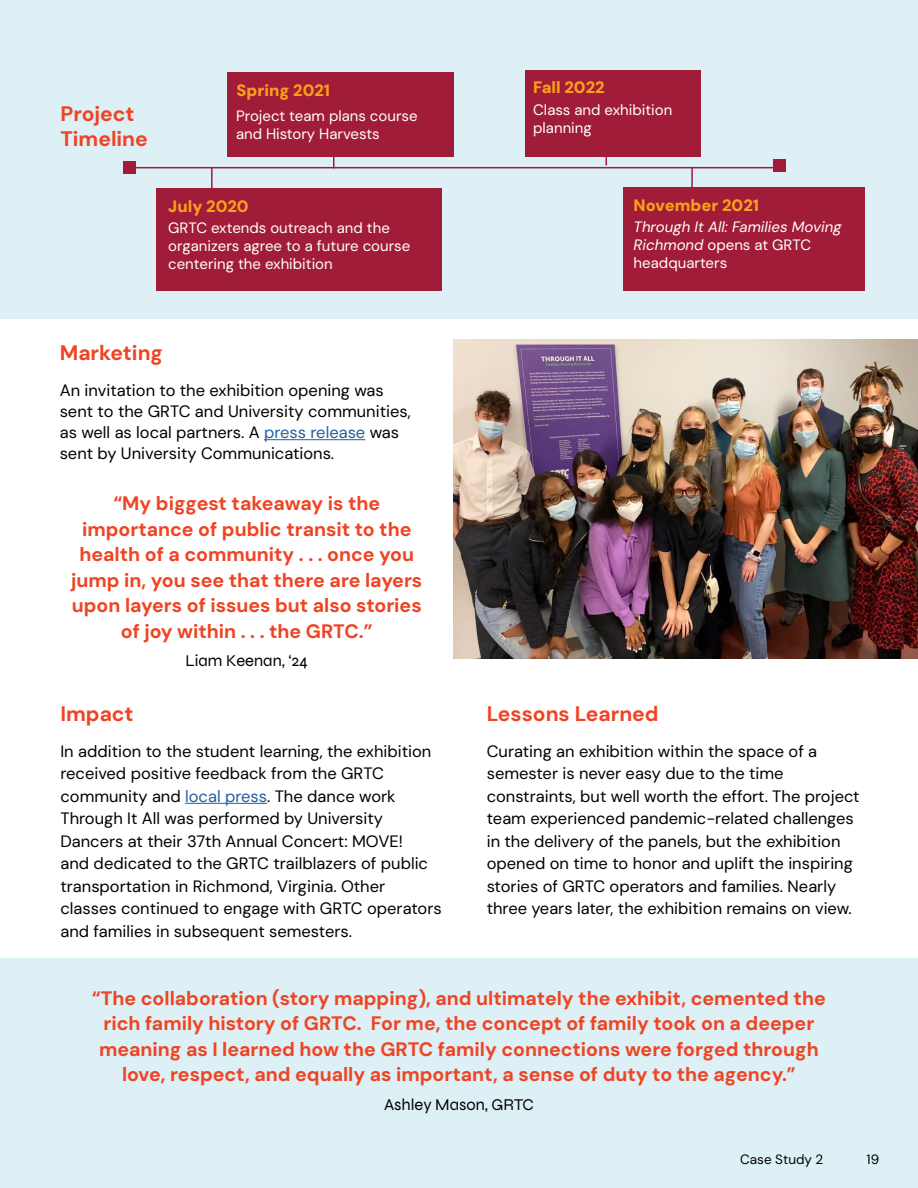
<style>
.page{position:relative;width:918px;height:1188px;background:#fff}
.page>*{position:absolute;margin:0;border:0;box-sizing:border-box;transform-origin:0 0}
.t1{font:700 21px/25.2px "DM Sans 18 pt";color:#ef4423}
.t2{font:700 19.5px/25.5px "DM Sans 18 pt";color:#ef4423;text-align:center}
.t3{font:16.5px/22.5px "DM Sans 18 pt";color:#000}
.t4{font:900 16.5px "DM Sans 18 pt";color:#f99f1c}
.t5{font:16.5px "Syne";color:#000}
.t6{font:15px/18px "DM Sans 18 pt";color:#fff}
.t7{font:italic 15px/18px "DM Sans 18 pt";color:#fff}
.t8{font:13.5px "DM Sans 18 pt";color:#000}
.s1{color:#215e9e}
.s2{font-style:normal}
</style>
<div class="page">
<div style="left:0;top:958px;width:918px;height:230px;background:#ddf0f5"></div>
<div style="left:0;top:0;width:918px;height:319px;background:#ddf0f5"></div>
<hr style="left:185px;top:803px;width:82px;height:1px;background:#215e9e">
<hr style="left:264px;top:439px;width:101px;height:1px;background:#215e9e">
<hr style="left:333px;top:111px;width:2px;height:57px;background:#a11c38">
<div style="left:157px;top:188px;width:285px;height:103px;background:#a11c38"></div>
<hr style="left:129px;top:167px;width:650px;height:1px;background:#a11c38">
<div style="left:228px;top:73px;width:226px;height:84px;background:#a11c38"></div>
<div style="left:525px;top:70px;width:175px;height:87px;background:#a11c38"></div>
<div style="left:623px;top:188px;width:242px;height:103px;background:#a11c38"></div>
<hr style="left:211px;top:168px;width:2px;height:20px;background:#a11c38">
<hr style="left:691px;top:167px;width:2px;height:27px;background:#a11c38">
<img style="left:454px;top:340px;width:464px;height:318px">
<div style="left:123px;top:161px;width:13px;height:13px;background:#a11c38"></div>
<div style="left:773px;top:159px;width:13px;height:13px;background:#a11c38"></div>
<p class="t1" style="left:60px;top:101px;width:89px">Project<br>Timeline</p>
<p class="t4" style="left:237px;top:80px;width:95px">Spring 2021</p>
<p class="t6" style="left:236px;top:107px;width:183px">Project team plans course and History Harvests</p>
<p class="t4" style="left:168px;top:195px;width:82px">July 2020</p>
<p class="t6" style="left:168px;top:219px;width:244px">GRTC extends outreach and the organizers agree to a future course centering the exhibition</p>
<p class="t1" style="left:60px;top:341px;width:105px">Marketing</p>
<p class="t3" style="left:60px;top:380px;width:353px;line-height:21px">An invitation to the exhibition opening was sent to the GRTC and University communities, as well as local partners. A <span class="s1">press release</span> was sent by University Communications.</p>
<p class="t2" style="left:71px;top:491px;width:353px">“My biggest takeaway is the importance of public transit to the health of a community . . . once you jump in, you see that there are layers upon layers of issues but also stories of joy within . . . the GRTC.”</p>
<p class="t5" style="left:185px;top:651px;width:124px">Liam Keenan, ‘24</p>
<p class="t1" style="left:60px;top:701px;width:75px">Impact</p>
<p class="t3" style="left:60px;top:740px;width:383px">In addition to the student learning, the exhibition received positive feedback from the GRTC community and <span class="s1">local press</span>. The dance work Through It All was performed by University Dancers at their 37th Annual Concert: MOVE!<br>and dedicated to the GRTC trailblazers of public transportation in Richmond, Virginia. Other classes continued to engage with GRTC operators and families in subsequent semesters.</p>
<p class="t4" style="left:533px;top:77px;width:73px">Fall 2022</p>
<p class="t6" style="left:533px;top:100px;width:141px">Class and exhibition planning</p>
<p class="t4" style="left:634px;top:195px;width:127px">November 2021</p>
<p class="t7" style="left:634px;top:218px;width:209px">Through It All: Families Moving<br>Richmond <span class="s2">opens at GRTC headquarters</span></p>
<p class="t1" style="left:487px;top:701px;width:173px">Lessons Learned</p>
<p class="t3" style="left:487px;top:740px;width:374px">Curating an exhibition within the space of a semester is never easy due to the time constraints, but well worth the effort. The project team experienced pandemic-related challenges in the delivery of the panels, but the exhibition opened on time to honor and uplift the inspiring stories of GRTC operators and families. Nearly three years later, the exhibition remains on view.</p>
<p class="t2" style="left:92px;top:985px;width:735px">“The collaboration (story mapping), and ultimately the exhibit, cemented the rich family history of GRTC. For me, the concept of family took on a deeper meaning as I learned how the GRTC family connections were forged through love, respect, and equally as important, a sense of duty to the agency.”</p>
<p class="t5" style="left:384px;top:1094px;width:151px">Ashley Mason, GRTC</p>
<p class="t8" style="left:740px;top:1151px;width:85px">Case Study 2</p>
<p class="t8" style="left:867px;top:1151px;width:14px">19</p>
</div>
